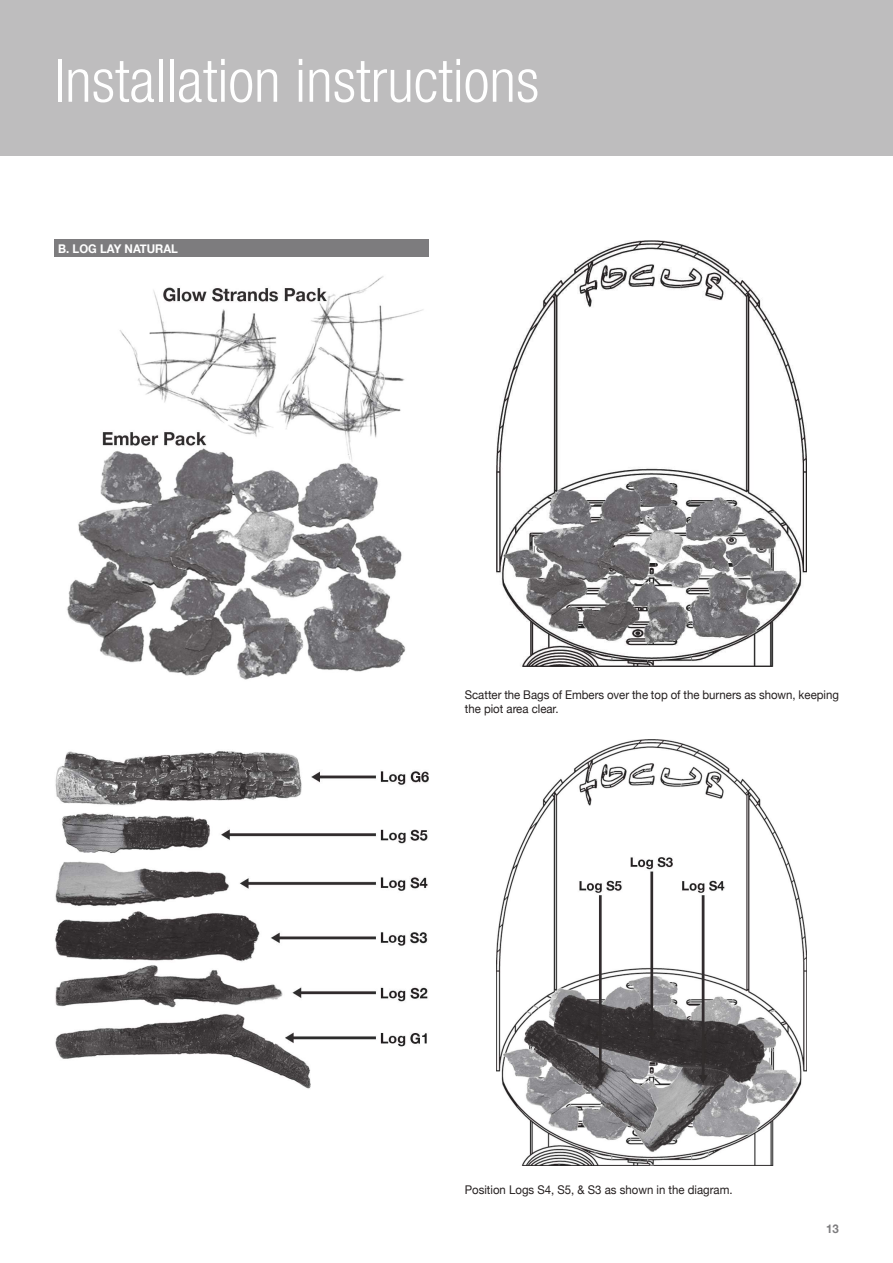
<style>
.page{position:relative;width:893px;height:1263px;background:#fff}
.page>*{position:absolute;margin:0;border:0;box-sizing:border-box;transform-origin:0 0}
.t1{font:300 condensed 60px "Helvetica Neue";color:#fff}
.t2{font:12px/14.4px "Helvetica Neue";color:#241f1f;scale:.95 1}
.t3{font:700 12px "Helvetica Neue";color:#fff;scale:.95 1}
.t4{font:700 12px "Helvetica Neue";color:#7d7c7e;scale:.95 1}
</style>
<div class="page">
<div style="left:0;top:0;width:893px;height:156px;background:#bebdbe"></div>
<div style="left:54px;top:239px;width:374px;height:18px;background:#7d7c7e"></div>
<img style="left:67px;top:276px;width:357px;height:404px">
<img style="left:55px;top:751px;width:373px;height:338px">
<img style="left:497px;top:241px;width:310px;height:425px">
<img style="left:497px;top:740px;width:310px;height:425px">
<h1 class="t1" style="left:54px;top:46px;width:487px">Installation instructions</h1>
<p class="t3" style="left:58px;top:239px;width:128px">B. LOG LAY NATURAL</p>
<p class="t2" style="left:465px;top:688px;width:395px">Scatter the Bags of Embers over the top of the burners as shown, keeping the piot area clear.</p>
<p class="t2" style="left:465px;top:1183px;width:283px">Position Logs S4, S5, &amp; S3 as shown in the diagram.</p>
<p class="t4" style="left:826px;top:1219px;width:15px">13</p>
</div>
